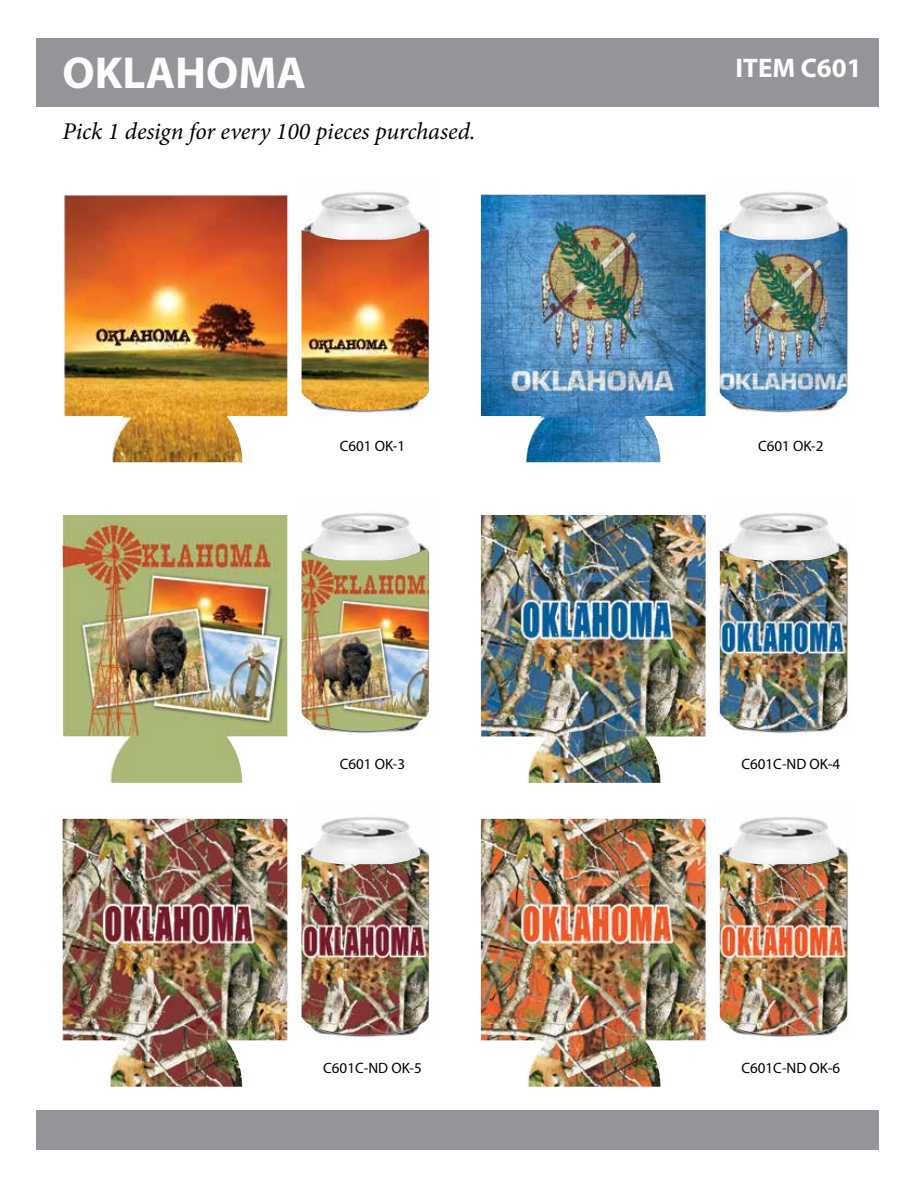
<style>
.page{position:relative;width:918px;height:1188px;background:#fff}
.page>*{position:absolute;margin:0;border:0;box-sizing:border-box;transform-origin:0 0}
.t1{font:700 45px "Myriad Pro";color:#fff}
.t2{font:700 27px "Myriad Pro";color:#fff}
.t3{font:italic 24px "Minion Pro";letter-spacing:-.005em;color:#000}
.t4{font:15px "Myriad Pro";color:#000}
</style>
<div class="page">
<div style="left:36px;top:39px;width:843px;height:68px;background:#939598"></div>
<div style="left:36px;top:1110px;width:843px;height:40px;background:#939598"></div>
<img style="left:299px;top:192px;width:131px;height:222px">
<img style="left:299px;top:513px;width:131px;height:221px">
<img style="left:299px;top:817px;width:131px;height:221px">
<img style="left:717px;top:513px;width:132px;height:221px">
<img style="left:717px;top:817px;width:132px;height:221px">
<img style="left:717px;top:192px;width:132px;height:221px">
<img style="left:302px;top:228px;width:126px;height:182px">
<img style="left:302px;top:550px;width:126px;height:181px">
<img style="left:302px;top:854px;width:126px;height:181px">
<img style="left:720px;top:550px;width:127px;height:181px">
<img style="left:720px;top:854px;width:127px;height:181px">
<img style="left:720px;top:228px;width:127px;height:182px">
<img style="left:63px;top:194px;width:224px;height:268px">
<img style="left:63px;top:515px;width:224px;height:268px">
<img style="left:63px;top:819px;width:224px;height:268px">
<img style="left:481px;top:515px;width:225px;height:268px">
<img style="left:481px;top:819px;width:225px;height:268px">
<img style="left:481px;top:194px;width:225px;height:268px">
<h1 class="t1" style="left:63px;top:43px;width:245px">OKLAHOMA</h1>
<h2 class="t2" style="left:736px;top:51px;width:128px">ITEM C601</h2>
<h3 class="t3" style="left:63px;top:115px;width:414px">Pick 1 design for every 100 pieces purchased.</h3>
<p class="t4" style="left:340px;top:437px;width:67px">C601 OK-1</p>
<p class="t4" style="left:758px;top:437px;width:67px">C601 OK-2</p>
<p class="t4" style="left:340px;top:755px;width:67px">C601 OK-3</p>
<p class="t4" style="left:323px;top:1058px;width:100px">C601C-ND OK-5</p>
<p class="t4" style="left:742px;top:755px;width:100px">C601C-ND OK-4</p>
<p class="t4" style="left:742px;top:1058px;width:100px">C601C-ND OK-6</p>
</div>
